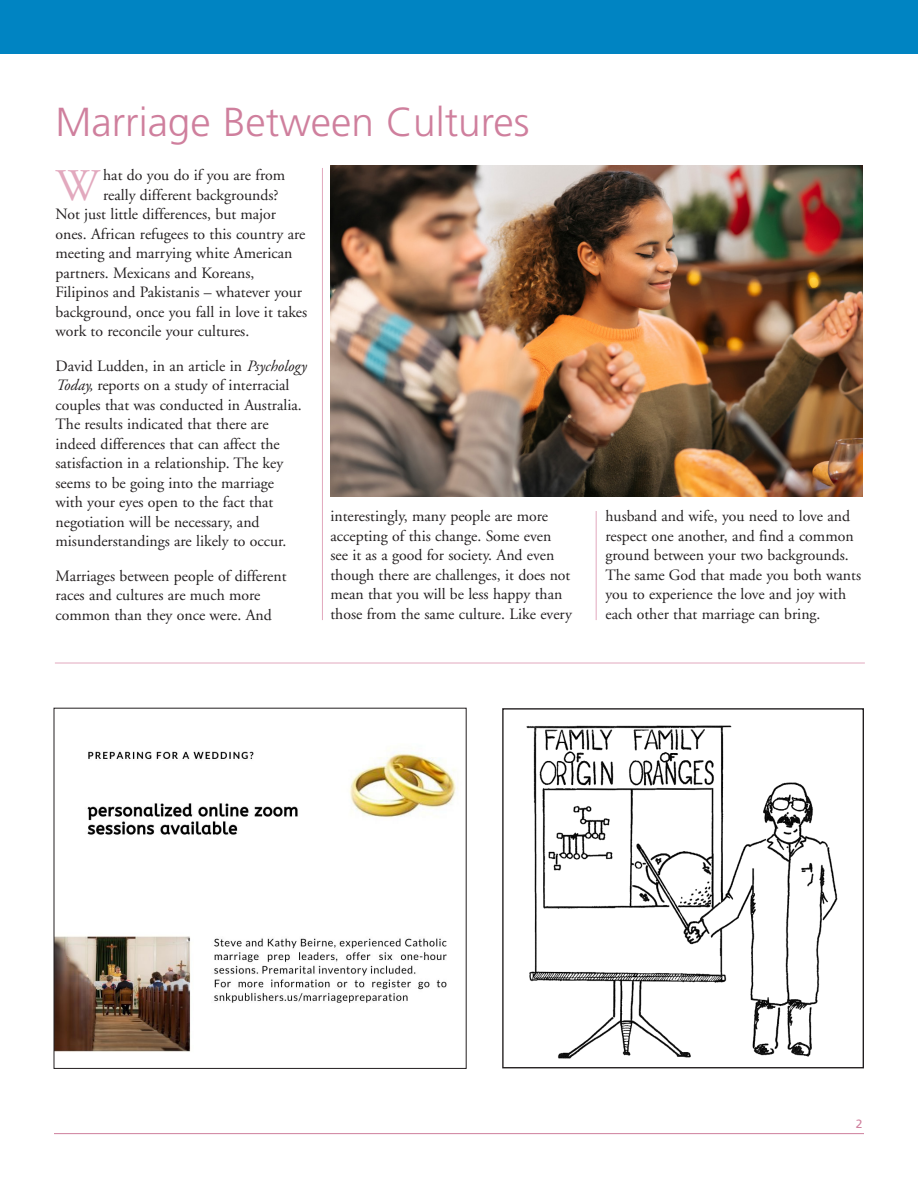
<style>
.page{position:relative;width:918px;height:1188px;background:#fff}
.page>*{position:absolute;margin:0;border:0;box-sizing:border-box;transform-origin:0 0}
.t1{font:45.15px "Adobe Garamond";color:#e2a9be}
.t2{font:300 40.5px "Frutiger";color:#cf7f9d}
.t3{font:15.75px/19.5px "Adobe Garamond";color:#231f20}
.t4{font:12px "Frutiger";color:#cf7f9d}
.s1{font-style:italic}
</style>
<div class="page">
<div style="left:0;top:0;width:918px;height:54px;background:#0084c2"></div>
<hr style="left:54px;top:1133px;width:810px;height:1px;background:#cf7f9d">
<hr style="left:55px;top:663px;width:810px;height:1px;background:#e2a9be">
<img style="left:526px;top:725px;width:312px;height:334px">
<div style="left:502px;top:708px;width:362px;height:360px;border:1px solid #231f20"></div>
<img style="left:56px;top:749px;width:402px;height:303px">
<div style="left:54px;top:708px;width:413px;height:361px;border:1px solid #231f20"></div>
<hr style="left:596px;top:511px;width:1px;height:109px;background:#e2a9be">
<hr style="left:322px;top:168px;width:1px;height:452px;background:#e2a9be">
<img style="left:330px;top:166px;width:532px;height:330px">
<p class="t2" style="left:56px;top:99px;width:476px">Marriage Between Cultures</p>
<p class="t1" style="left:56px;top:161px;width:45px">W</p>
<p class="t3" style="left:103px;top:166px;width:184px">hat do you do if you are from</p>
<p class="t3" style="left:103px;top:185px;width:177px">really different backgrounds?</p>
<p class="t3" style="left:55px;top:205px;width:222px">Not just little differences, but major</p>
<p class="t3" style="left:55px;top:224px;width:252px">ones. African refugees to this country are</p>
<p class="t3" style="left:55px;top:244px;width:239px">meeting and marrying white American</p>
<p class="t3" style="left:55px;top:263px;width:201px">partners. Mexicans and Koreans,</p>
<p class="t3" style="left:55px;top:283px;width:248px">Filipinos and Pakistanis – whatever your</p>
<p class="t3" style="left:55px;top:302px;width:253px">background, once you fall in love it takes</p>
<p class="t3" style="left:55px;top:322px;width:195px">work to reconcile your cultures.</p>
<p class="t3" style="left:55px;top:356px;width:252px">David Ludden, in an article in <span class="s1">Psychology Today,</span> reports on a study of interracial couples that was conducted in Australia.<br>The results indicated that there are indeed differences that can affect the satisfaction in a relationship. The key seems to be going into the marriage<br>with your eyes open to the fact that negotiation will be necessary, and misunderstandings are likely to occur.</p>
<p class="t3" style="left:55px;top:566px;width:233px">Marriages between people of different races and cultures are much more common than they once were. And</p>
<p class="t3" style="left:330px;top:507px;width:243px">interestingly, many people are more accepting of this change. Some even see it as a good for society. And even though there are challenges, it does not mean that you will be less happy than those from the same culture. Like every</p>
<p class="t3" style="left:605px;top:507px;width:257px">husband and wife, you need to love and respect one another, and find a common ground between your two backgrounds.<br>The same God that made you both wants you to experience the love and joy with each other that marriage can bring.</p>
<p class="t4" style="left:856px;top:1117px;width:8px">2</p>
</div>
